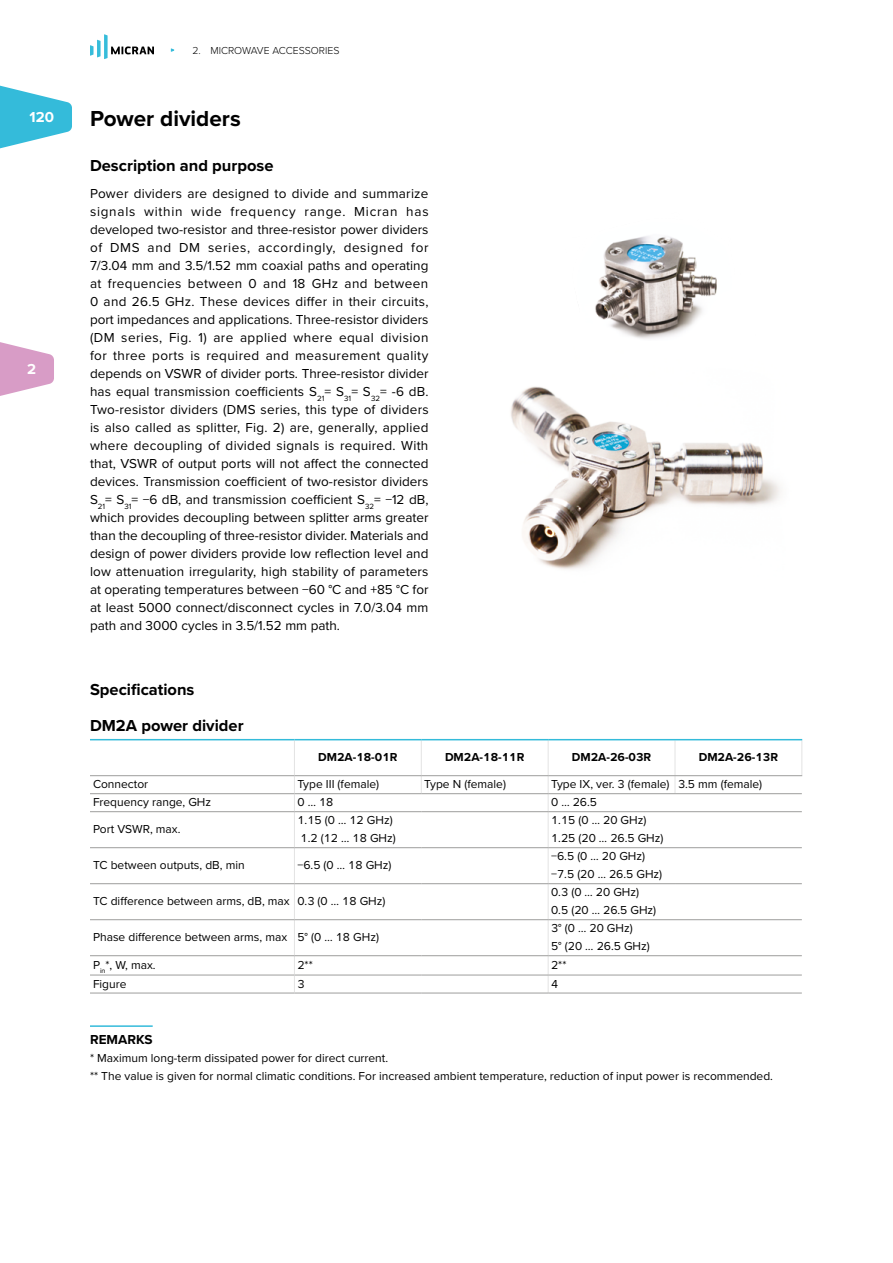
<style>
.page{position:relative;width:893px;height:1263px;background:#fff}
.page>*{position:absolute;margin:0;border:0;box-sizing:border-box;transform-origin:0 0}
.HEADER_3_NAME{font:700 22.5px "Proxima Nova";color:#000}
.Header_4{font:700 16.5px "Proxima Nova";color:#000}
.t1{font:700 15px "Proxima Nova";color:#fff}
.t2{font:13.5px/18px "Proxima Nova";letter-spacing:.005em;color:#000;text-align:justify}
.Note_Header_1{font:700 13.5px "Proxima Nova";color:#000}
.Table{font:12px "Proxima Nova";color:#000}
.Notes{font:12px "Proxima Nova";color:#000}
.Header_Table_N_Rus{font:700 12px "Proxima Nova";color:#000}
.t3{font:300 10.5px "Proxima Nova";color:#000}
</style>
<div class="page">
<svg style="left:0;top:85px;width:72px;height:64px"></svg>
<svg style="left:90px;top:34px;width:64px;height:25px"></svg>
<svg style="left:0;top:342px;width:54px;height:54px"></svg>
<div style="left:0;top:360px;width:36px;height:18px;background:#d89cc6"></div>
<img style="left:595px;top:236px;width:122px;height:103px">
<hr style="left:421px;top:740px;width:1px;height:35px;background:#e3e3e3">
<hr style="left:548px;top:740px;width:1px;height:35px;background:#e3e3e3">
<hr style="left:675px;top:740px;width:1px;height:35px;background:#e3e3e3">
<hr style="left:801px;top:740px;width:1px;height:35px;background:#e3e3e3">
<svg style="left:421px;top:776px;width:1px;height:17px"></svg>
<svg style="left:675px;top:776px;width:1px;height:17px"></svg>
<svg style="left:548px;top:776px;width:1px;height:35px"></svg>
<hr style="left:548px;top:812px;width:1px;height:35px;background:#e3e3e3">
<hr style="left:548px;top:848px;width:1px;height:35px;background:#e3e3e3">
<hr style="left:548px;top:884px;width:1px;height:35px;background:#e3e3e3">
<hr style="left:548px;top:920px;width:1px;height:35px;background:#e3e3e3">
<svg style="left:548px;top:956px;width:1px;height:37px"></svg>
<hr style="left:294px;top:775px;width:127px;height:1px;background:#9d9d9c">
<hr style="left:421px;top:775px;width:127px;height:1px;background:#9d9d9c">
<hr style="left:548px;top:775px;width:127px;height:1px;background:#9d9d9c">
<hr style="left:675px;top:775px;width:127px;height:1px;background:#9d9d9c">
<hr style="left:294px;top:793px;width:127px;height:1px;background:#9d9d9c">
<hr style="left:421px;top:793px;width:127px;height:1px;background:#9d9d9c">
<hr style="left:548px;top:793px;width:127px;height:1px;background:#9d9d9c">
<hr style="left:675px;top:793px;width:127px;height:1px;background:#9d9d9c">
<hr style="left:294px;top:975px;width:127px;height:1px;background:#9d9d9c">
<hr style="left:421px;top:975px;width:127px;height:1px;background:#9d9d9c">
<hr style="left:548px;top:975px;width:127px;height:1px;background:#9d9d9c">
<hr style="left:675px;top:975px;width:127px;height:1px;background:#9d9d9c">
<hr style="left:294px;top:993px;width:127px;height:1px;background:#9d9d9c">
<hr style="left:421px;top:993px;width:127px;height:1px;background:#9d9d9c">
<hr style="left:548px;top:993px;width:127px;height:1px;background:#9d9d9c">
<hr style="left:675px;top:993px;width:127px;height:1px;background:#9d9d9c">
<svg style="left:294px;top:776px;width:1px;height:35px"></svg>
<hr style="left:294px;top:812px;width:1px;height:35px;background:#e3e3e3">
<hr style="left:294px;top:848px;width:1px;height:35px;background:#e3e3e3">
<hr style="left:294px;top:884px;width:1px;height:35px;background:#e3e3e3">
<hr style="left:294px;top:920px;width:1px;height:35px;background:#e3e3e3">
<svg style="left:294px;top:956px;width:1px;height:37px"></svg>
<hr style="left:90px;top:793px;width:204px;height:1px;background:#9d9d9c">
<hr style="left:90px;top:975px;width:204px;height:1px;background:#9d9d9c">
<hr style="left:90px;top:993px;width:204px;height:1px;background:#9d9d9c">
<hr style="left:90px;top:739px;width:204px;height:1px;background:#34bbda">
<hr style="left:90px;top:811px;width:204px;height:1px;background:#9d9d9c">
<hr style="left:294px;top:811px;width:127px;height:1px;background:#9d9d9c">
<hr style="left:421px;top:811px;width:127px;height:1px;background:#9d9d9c">
<hr style="left:548px;top:811px;width:127px;height:1px;background:#9d9d9c">
<hr style="left:675px;top:811px;width:127px;height:1px;background:#9d9d9c">
<hr style="left:90px;top:847px;width:204px;height:1px;background:#9d9d9c">
<hr style="left:294px;top:847px;width:127px;height:1px;background:#9d9d9c">
<hr style="left:421px;top:847px;width:127px;height:1px;background:#9d9d9c">
<hr style="left:548px;top:847px;width:127px;height:1px;background:#9d9d9c">
<hr style="left:675px;top:847px;width:127px;height:1px;background:#9d9d9c">
<hr style="left:90px;top:883px;width:204px;height:1px;background:#9d9d9c">
<hr style="left:294px;top:883px;width:127px;height:1px;background:#9d9d9c">
<hr style="left:421px;top:883px;width:127px;height:1px;background:#9d9d9c">
<hr style="left:548px;top:883px;width:127px;height:1px;background:#9d9d9c">
<hr style="left:675px;top:883px;width:127px;height:1px;background:#9d9d9c">
<hr style="left:90px;top:919px;width:204px;height:1px;background:#9d9d9c">
<hr style="left:294px;top:919px;width:127px;height:1px;background:#9d9d9c">
<hr style="left:421px;top:919px;width:127px;height:1px;background:#9d9d9c">
<hr style="left:548px;top:919px;width:127px;height:1px;background:#9d9d9c">
<hr style="left:675px;top:919px;width:127px;height:1px;background:#9d9d9c">
<hr style="left:90px;top:955px;width:204px;height:1px;background:#9d9d9c">
<hr style="left:294px;top:955px;width:127px;height:1px;background:#9d9d9c">
<hr style="left:421px;top:955px;width:127px;height:1px;background:#9d9d9c">
<hr style="left:548px;top:955px;width:127px;height:1px;background:#9d9d9c">
<hr style="left:675px;top:955px;width:127px;height:1px;background:#9d9d9c">
<hr style="left:294px;top:740px;width:1px;height:35px;background:#e3e3e3">
<hr style="left:90px;top:775px;width:204px;height:1px;background:#9d9d9c">
<hr style="left:294px;top:739px;width:127px;height:1px;background:#34bbda">
<hr style="left:421px;top:739px;width:127px;height:1px;background:#34bbda">
<hr style="left:548px;top:739px;width:127px;height:1px;background:#34bbda">
<hr style="left:675px;top:739px;width:127px;height:1px;background:#34bbda">
<img style="left:511px;top:386px;width:269px;height:183px">
<hr style="left:90px;top:1025px;width:63px;height:2px;background:#34bbda">
<p class="t1" style="left:30px;top:108px;width:26px">120</p>
<p class="t1" style="left:27px;top:360px;width:10px">2</p>
<p class="t3" style="left:192px;top:44px;width:37px">2. MICROWAVE</p>
<p class="t3" style="left:272px;top:44px;width:8px">ACCESSOR</p>
<p class="t3" style="left:325px;top:44px;width:9px">IES</p>
<p class="HEADER_3_NAME" style="left:90px;top:105px;width:152px">Power dividers</p>
<p class="Header_4" style="left:90px;top:155px;width:185px">Description and purpose</p>
<p class="t2" style="left:90px;top:185px;width:340px">Power dividers are designed to divide and summarize signals within wide frequency range. Micran has developed two-resistor and three-resistor power dividers of DMS and DM series, accordingly, designed for 7/3.04 mm and 3.5/1.52 mm coaxial paths and operating at frequencies between 0 and 18 GHz and between 0 and 26.5 GHz. These devices differ in their circuits, port impedances and applications. Three-resistor dividers (DM series, Fig. 1) are applied where equal division for three ports is required and measurement quality depends on VSWR of divider ports. Three-resistor divider has equal transmission coefficients S<sub>21</sub>= S<sub>31</sub>= S<sub>32</sub>= -6 dB.<br>Two-resistor dividers (DMS series, this type of dividers is also called as splitter, Fig. 2) are, generally, applied where decoupling of divided signals is required. With that, VSWR of output ports will not affect the connected devices. Transmission coefficient of two-resistor dividers S<sub>21</sub>= S<sub>31</sub>= −6 dB, and transmission coefficient S<sub>32</sub>= −12 dB, which provides decoupling between splitter arms greater than the decoupling of three-resistor divider. Materials and design of power dividers provide low reflection level and low attenuation irregularity, high stability of parameters at operating temperatures between −60 °C and +85 °C for at least 5000 connect/disconnect cycles in 7.0/3.04 mm path and 3000 cycles in 3.5/1.52 mm path.</p>
<p class="Header_4" style="left:90px;top:679px;width:106px">Specifications</p>
<p class="Header_4" style="left:90px;top:715px;width:155px">DM2A power divider</p>
<p class="Header_Table_N_Rus" style="left:318px;top:750px;width:81px">DM2А-18-01R</p>
<p class="Header_Table_N_Rus" style="left:445px;top:750px;width:81px">DM2А-18-11R</p>
<p class="Header_Table_N_Rus" style="left:572px;top:750px;width:81px">DM2А-26-03R</p>
<p class="Header_Table_N_Rus" style="left:699px;top:750px;width:81px">DM2А-26-13R</p>
<p class="Table" style="left:93px;top:777px;width:57px">Connector</p>
<p class="Table" style="left:297px;top:777px;width:83px">Type III (female)</p>
<p class="Table" style="left:424px;top:777px;width:83px">Type N (female)</p>
<p class="Table" style="left:551px;top:777px;width:120px">Type IX, ver. 3 (female)</p>
<p class="Table" style="left:678px;top:777px;width:86px">3.5 mm (female)</p>
<p class="Table" style="left:93px;top:795px;width:120px">Frequency range, GHz</p>
<p class="Table" style="left:297px;top:795px;width:37px">0 … 18</p>
<p class="Table" style="left:551px;top:795px;width:47px">0 … 26.5</p>
<p class="Table" style="left:93px;top:822px;width:89px">Port VSWR, max.</p>
<p class="Table" style="left:297px;top:813px;width:97px">1.15 (0 … 12 GHz)</p>
<p class="Table" style="left:301px;top:831px;width:97px">1.2 (12 … 18 GHz)</p>
<p class="Table" style="left:551px;top:813px;width:97px">1.15 (0 … 20 GHz)</p>
<p class="Table" style="left:551px;top:831px;width:114px">1.25 (20 … 26.5 GHz)</p>
<p class="Table" style="left:93px;top:858px;width:153px">TC between outputs, dB, min</p>
<p class="Table" style="left:297px;top:858px;width:96px">−6.5 (0 … 18 GHz)</p>
<p class="Table" style="left:93px;top:894px;width:198px">TC difference between arms, dB, max</p>
<p class="Table" style="left:297px;top:894px;width:90px">0.3 (0 … 18 GHz)</p>
<p class="Table" style="left:93px;top:930px;width:196px">Phase difference between arms, max</p>
<p class="Table" style="left:297px;top:930px;width:83px">5° (0 … 18 GHz)</p>
<p class="Table" style="left:551px;top:849px;width:96px">−6.5 (0 … 20 GHz)</p>
<p class="Table" style="left:551px;top:867px;width:113px">−7.5 (20 … 26.5 GHz)</p>
<p class="Table" style="left:551px;top:885px;width:90px">0.3 (0 … 20 GHz)</p>
<p class="Table" style="left:551px;top:903px;width:107px">0.5 (20 … 26.5 GHz)</p>
<p class="Table" style="left:551px;top:921px;width:83px">3° (0 … 20 GHz)</p>
<p class="Table" style="left:551px;top:939px;width:100px">5° (20 … 26.5 GHz)</p>
<p class="Table" style="left:93px;top:958px;width:64px">P<sub>in</sub>*, W, max.</p>
<p class="Table" style="left:297px;top:958px;width:17px">2**</p>
<p class="Table" style="left:551px;top:958px;width:17px">2**</p>
<p class="Table" style="left:93px;top:977px;width:35px">Figure</p>
<p class="Table" style="left:297px;top:977px;width:9px">3</p>
<p class="Table" style="left:551px;top:977px;width:9px">4</p>
<p class="Note_Header_1" style="left:90px;top:1031px;width:64px">REMARKS</p>
<p class="Notes" style="left:90px;top:1051px;width:300px">* Maximum long-term dissipated power for direct current.</p>
<p class="Notes" style="left:90px;top:1069px;width:684px">** The value is given for normal climatic conditions. For increased ambient temperature, reduction of input power is recommended.</p>
</div>
